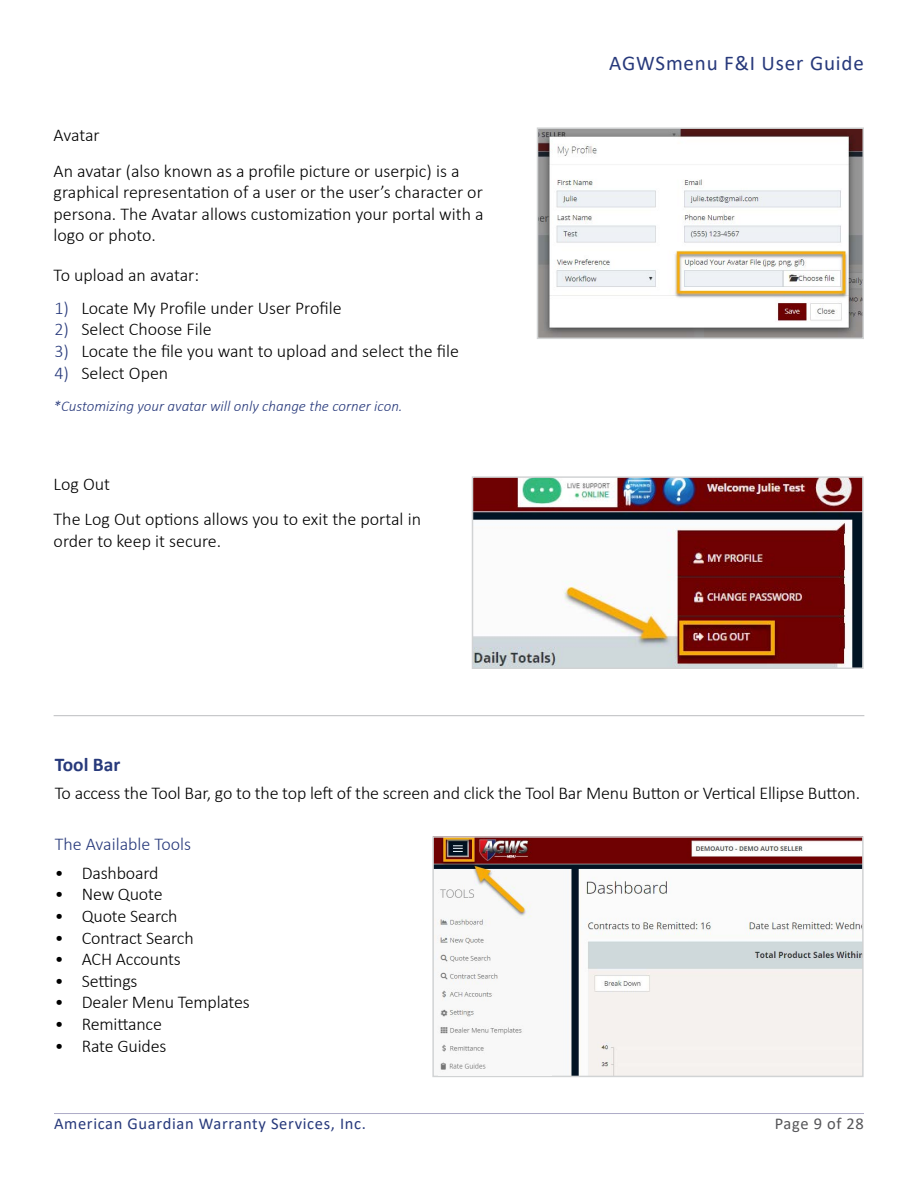
<style>
.page{position:relative;width:918px;height:1188px;background:#fff}
.page>*{position:absolute;margin:0;border:0;box-sizing:border-box;transform-origin:0 0}
.t1{font:21px "Calibri";letter-spacing:.04em;color:#27397b}
.t2{font:700 19.5px "Calibri";color:#27397b}
.t3{font:300 18px/21.6px "Calibri";letter-spacing:-.01em;color:#000}
.t4{font:300 18px "Calibri";color:#27397b}
.t5{font:16.5px "Calibri";letter-spacing:.04em;color:#27397b}
.t6{font:16.5px "Calibri";letter-spacing:.04em;color:#565659}
.t7{font:italic 300 15px "Calibri";color:#27397b}
.s1{color:#27397b}
</style>
<div class="page">
<hr style="left:54px;top:1113px;width:810px;height:1px;background:#adabc7">
<img style="left:540px;top:130px;width:321px;height:206px">
<div style="left:537px;top:127px;width:327px;height:212px;border:2px solid #d1d3d4"></div>
<img style="left:475px;top:479px;width:386px;height:187px">
<div style="left:472px;top:476px;width:392px;height:193px;border:2px solid #d1d3d4"></div>
<hr style="left:54px;top:715px;width:810px;height:1px;background:#bcbec0">
<img style="left:435px;top:839px;width:426px;height:235px">
<div style="left:432px;top:836px;width:432px;height:241px;border:2px solid #d1d3d4"></div>
<img style="left:438px;top:1056px;width:114px;height:19px">
<p class="t3" style="left:54px;top:124px;width:48px">Avatar</p>
<p class="t3" style="left:54px;top:160px;width:432px">An avatar (also known as a profile picture or userpic) is a graphical representation of a user or the user’s character or persona. The Avatar allows customization your portal with a logo or photo.</p>
<p class="t3" style="left:54px;top:264px;width:147px">To upload an avatar:</p>
<p class="t3" style="left:54px;top:297px;width:289px"><span class="s1">1)</span> Locate My Profile under User Profile</p>
<p class="t3" style="left:54px;top:318px;width:159px"><span class="s1">2)</span> Select Choose File</p>
<p class="t3" style="left:54px;top:340px;width:406px"><span class="s1">3)</span> Locate the file you want to upload and select the file</p>
<p class="t3" style="left:54px;top:362px;width:115px"><span class="s1">4)</span> Select Open</p>
<p class="t7" style="left:54px;top:397px;width:351px">*Customizing your avatar will only change the corner icon.</p>
<p class="t3" style="left:54px;top:473px;width:58px">Log Out</p>
<p class="t3" style="left:54px;top:509px;width:369px">The Log Out options allows you to exit the portal in order to keep it secure.</p>
<p class="t1" style="left:609px;top:49px;width:256px">AGWSmenu F&amp;I User Guide</p>
<p class="t2" style="left:55px;top:750px;width:67px">Tool Bar</p>
<p class="t3" style="left:55px;top:782px;width:807px">To access the Tool Bar, go to the top left of the screen and click the Tool Bar Menu Button or Vertical Ellipse Button.</p>
<p class="t4" style="left:55px;top:833px;width:138px">The Available Tools</p>
<p class="t3" style="left:55px;top:862px;width:105px">• Dashboard</p>
<p class="t3" style="left:55px;top:883px;width:109px">• New Quote</p>
<p class="t3" style="left:55px;top:905px;width:124px">• Quote Search</p>
<p class="t3" style="left:55px;top:927px;width:141px">• Contract Search</p>
<p class="t3" style="left:55px;top:948px;width:127px">• ACH Accounts</p>
<p class="t3" style="left:55px;top:970px;width:84px">• Settings</p>
<p class="t3" style="left:55px;top:991px;width:197px">• Dealer Menu Templates</p>
<p class="t3" style="left:55px;top:1013px;width:109px">• Remittance</p>
<p class="t3" style="left:55px;top:1035px;width:113px">• Rate Guides</p>
<p class="t5" style="left:54px;top:1112px;width:313px">American Guardian Warranty Services, Inc.</p>
<p class="t6" style="left:775px;top:1112px;width:91px">Page 9 of 28</p>
</div>
